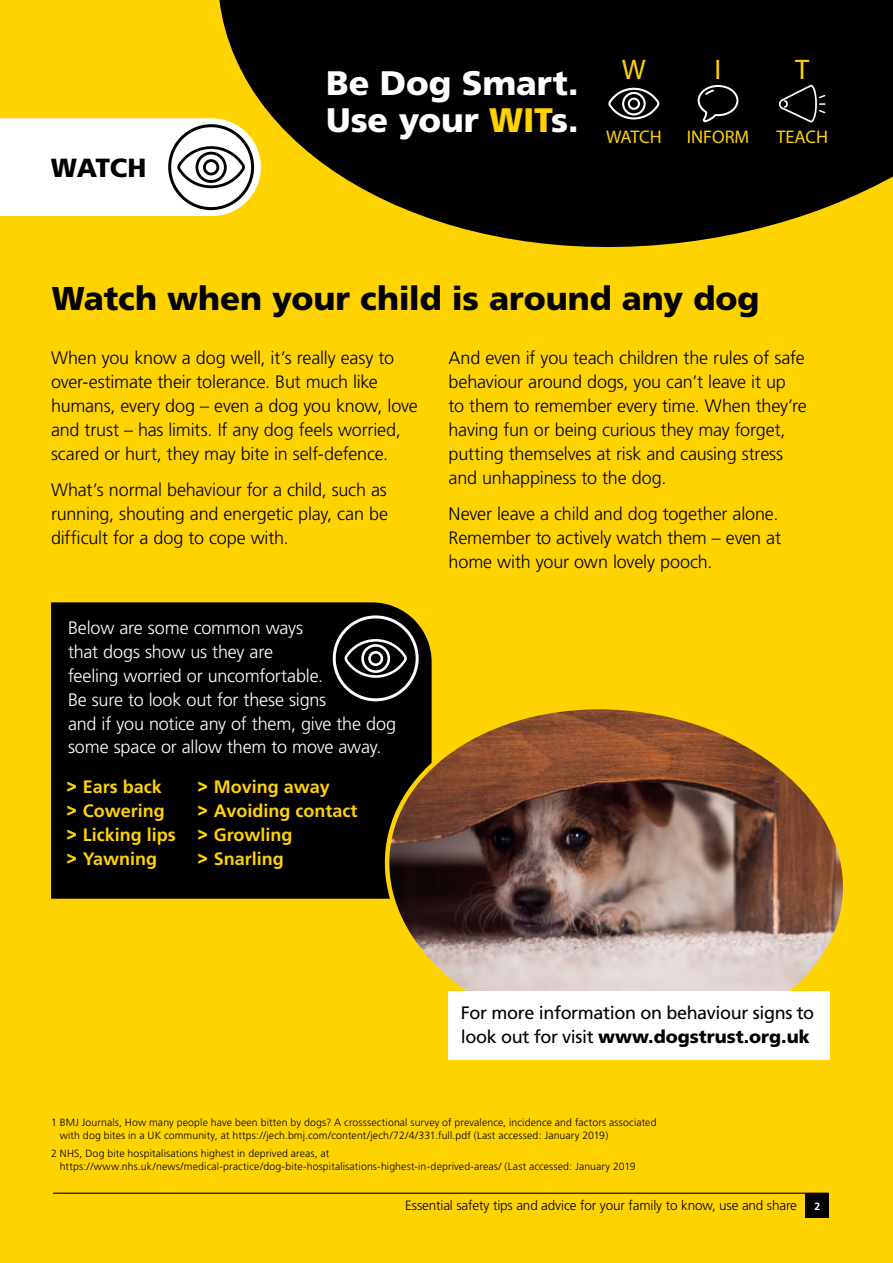
<style>
.page{position:relative;width:893px;height:1263px;background:#ffd300}
.page>*{position:absolute;margin:0;border:0;box-sizing:border-box;transform-origin:0 0}
.t1{font:900 34.05px/37px "Frutiger";letter-spacing:-.005em;color:#fff}
.t2{font:900 33px "Frutiger";letter-spacing:-.005em;color:#000}
.t3{font:28.35px "Myriad Pro";color:#ffd300}
.t4{font:900 26.25px "Frutiger";letter-spacing:-.01em;color:#000}
.t5{font:18.3px "Myriad Pro";color:#ffd300}
.t6{font:300 18px/24px "Frutiger";letter-spacing:-.01em;color:#000}
.t7{font:300 18px/24px "Frutiger";letter-spacing:-.01em;color:#fff}
.t8{font:700 18px/24px "Frutiger";color:#ffd300}
.t9{font:18px/24px "Frutiger";letter-spacing:-.02em;color:#000}
.t10{font:300 13.5px "Frutiger";letter-spacing:-.01em;color:#000}
.t11{font:300 10.5px/13.5px "Frutiger";letter-spacing:.01em;color:#000}
.t12{font:700 10.5px "Frutiger";color:#fff}
.s1{color:#ffd300}
.s2{font-family:"Gotham"}
.s3{font-weight:900}
</style>
<div class="page">
<div style="left:805px;top:1193px;width:24px;height:25px;background:#000"></div>
<hr style="left:53px;top:1192px;width:776px;height:2px;background:#000">
<svg style="left:261px;top:0;width:632px;height:248px;background:#231d00"></svg>
<svg style="left:608px;top:88px;width:51px;height:31px;background:#4a4a4a"></svg>
<svg style="left:698px;top:85px;width:40px;height:37px"></svg>
<svg style="left:779px;top:85px;width:47px;height:37px;background:#222"></svg>
<svg style="left:0;top:0;width:261px;height:217px"></svg>
<div style="left:168px;top:124px;width:86px;height:86px;border:3px solid #000;border-radius:50%"></div>
<div style="left:51px;top:602px;width:381px;height:297px;background:#000"></div>
<svg style="left:345px;top:639px;width:62px;height:39px;background:#494949"></svg>
<div style="left:333px;top:615px;width:86px;height:86px;border:3px solid #fff;border-radius:50%"></div>
<svg style="left:377px;top:695px;width:466px;height:297px"></svg>
<div style="left:448px;top:992px;width:382px;height:68px;background:#fff"></div>
<h3 class="t4" style="left:51px;top:152px;width:97px">WATCH</h3>
<h1 class="t1" style="left:326px;top:64px;width:254px">Be Dog Smart.<br>Use your <span class="s1">WIT</span>s.</h1>
<h3 class="t3" style="left:622px;top:52px;width:26px">W</h3>
<h3 class="t3" style="left:715px;top:52px;width:8px">I</h3>
<h3 class="t3" style="left:795px;top:52px;width:16px">T</h3>
<p class="t5" style="left:606px;top:125px;width:57px">WATCH</p>
<p class="t5" style="left:687px;top:125px;width:64px">INFORM</p>
<p class="t5" style="left:776px;top:125px;width:53px">TEACH</p>
<h2 class="t2" style="left:52px;top:278px;width:709px">Watch when your child is around any dog</h2>
<p class="t6" style="left:51px;top:345px;width:368px">When you know a dog well, it’s really easy to over-estimate their tolerance. But much like humans, every dog – even a dog you know, love and trust – has limits. If any dog feels worried, scared or hurt, they may bite in self-defence.</p>
<p class="t6" style="left:51px;top:478px;width:338px;text-align:justify">What’s normal behaviour for a child, such as running, shouting and energetic play, can be difficult for a dog to cope with.</p>
<p class="t6" style="left:449px;top:345px;width:360px">And even if you teach children the rules of safe behaviour around dogs, you can’t leave it up<br>to them to remember every time. When they’re having fun or being curious they may forget, putting themselves at risk and causing stress and unhappiness to the dog.</p>
<p class="t6" style="left:449px;top:502px;width:334px">Never leave a child and dog together alone.<br>Remember to actively watch them – even at home with your own lovely pooch.</p>
<p class="t7" style="left:68px;top:615px;width:330px">Below are some common ways<br>that dogs show us they are<br>feeling worried or uncomfortable.<br>Be sure to look out for these signs<br>and if you notice any of them, give the dog some space or allow them to move away.</p>
<p class="t8" style="left:66px;top:775px;width:111px"><span class="s2">&gt;</span> Ears back <span class="s2">&gt;</span> Cowering <span class="s2">&gt;</span> Licking lips <span class="s2">&gt;</span> Yawning</p>
<p class="t8" style="left:197px;top:775px;width:162px"><span class="s2">&gt;</span> Moving away<br><span class="s2">&gt;</span> Avoiding contact <span class="s2">&gt;</span> Growling<br><span class="s2">&gt;</span> Snarling</p>
<p class="t9" style="left:461px;top:1000px;width:355px">For more information on behaviour signs to look out for visit <span class="s3">www.dogstrust.org.uk</span></p>
<p class="t11" style="left:60px;top:1115px;width:598px;text-indent:-9px">1 BMJ Journals, How many people have been bitten by dogs? A crosssectional survey of prevalence, incidence and factors associated with dog bites in a UK community, at https://jech.bmj.com/content/jech/72/4/331.full.pdf (Last accessed: January 2019)</p>
<p class="t11" style="left:60px;top:1146px;width:577px;text-indent:-9px">2 NHS, Dog bite hospitalisations highest in deprived areas, at https://www.nhs.uk/news/medical-practice/dog-bite-hospitalisations-highest-in-deprived-areas/ (Last accessed: January 2019</p>
<p class="t10" style="left:405px;top:1198px;width:393px">Essential safety tips and advice for your family to know, use and share</p>
<p class="t12" style="left:814px;top:1200px;width:7px">2</p>
</div>
